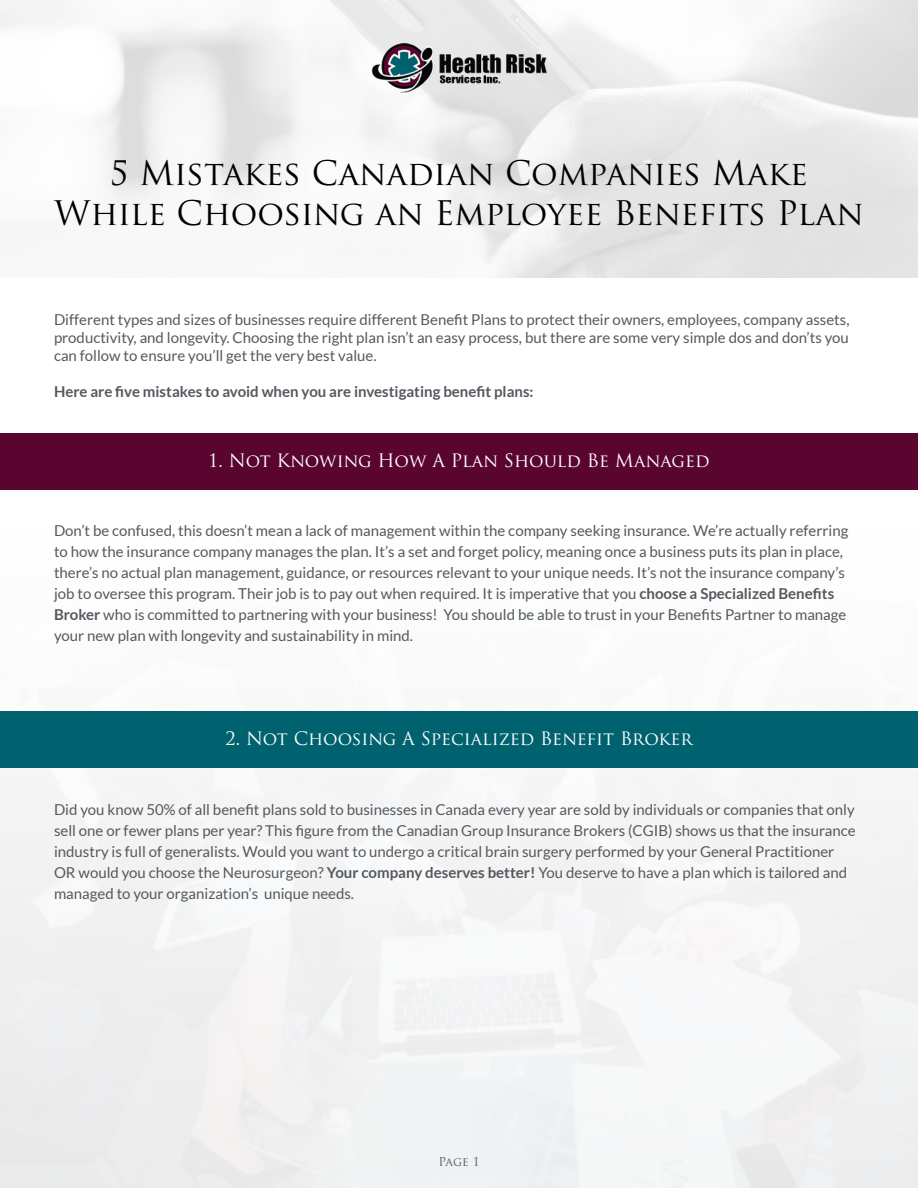
<style>
.page{position:relative;width:918px;height:1188px;background:#fff}
.page>*{position:absolute;margin:0;border:0;box-sizing:border-box;transform-origin:0 0}
.t1{font:33px/39.6px "Trajan Pro";color:#000;text-align:center}
.t2{font:18px "Trajan Pro";color:#fff}
.t3{font:15px/21px "Lato";color:#54595f}
.t4{font:700 15px "Lato";color:#54595f}
.t5{font:12px "Trajan Pro";color:#54595f}
.s1{font-weight:700}
</style>
<div class="page">
<img style="left:371px;top:43px;width:176px;height:51px">
<div style="left:0;top:433px;width:918px;height:57px;background:#5a0530"></div>
<div style="left:0;top:711px;width:918px;height:57px;background:#00626e"></div>
<h1 class="t1" style="left:54px;top:153px;width:811px">5 Mistakes Canadian Companies Make<br>While Choosing an Employee Benefits Plan</h1>
<p class="t3" style="left:54px;top:310px;width:797px;line-height:18px;text-align:justify">Different types and sizes of businesses require different Benefit Plans to protect their owners, employees, company assets, productivity, and longevity. Choosing the right plan isn’t an easy process, but there are some very simple dos and don’ts you can follow to ensure you’ll get the very best value.</p>
<p class="t4" style="left:54px;top:383px;width:481px">Here are five mistakes to avoid when you are investigating benefit plans:</p>
<p class="t2" style="left:208px;top:449px;width:503px">1. Not Knowing How A Plan Should Be Managed</p>
<p class="t3" style="left:54px;top:520px;width:796px">Don’t be confused, this doesn’t mean a lack of management within the company seeking insurance. We’re actually referring to how the insurance company manages the plan. It’s a set and forget policy, meaning once a business puts its plan in place, there’s no actual plan management, guidance, or resources relevant to your unique needs. It’s not the insurance company’s job to oversee this program. Their job is to pay out when required. It is imperative that you <span class="s1">choose a Specialized Benefits Broker</span> who is committed to partnering with your business! You should be able to trust in your Benefits Partner to manage your new plan with longevity and sustainability in mind.</p>
<p class="t2" style="left:225px;top:727px;width:469px">2. Not Choosing A Specialized Benefit Broker</p>
<p class="t3" style="left:54px;top:799px;width:803px">Did you know 50% of all benefit plans sold to businesses in Canada every year are sold by individuals or companies that only sell one or fewer plans per year? This figure from the Canadian Group Insurance Brokers (CGIB) shows us that the insurance industry is full of generalists. Would you want to undergo a critical brain surgery performed by your General Practitioner OR would you choose the Neurosurgeon? <span class="s1">Your company deserves better!</span> You deserve to have a plan which is tailored and managed to your organization’s unique needs.</p>
<p class="t5" style="left:438px;top:1154px;width:43px">Page 1</p>
</div>
